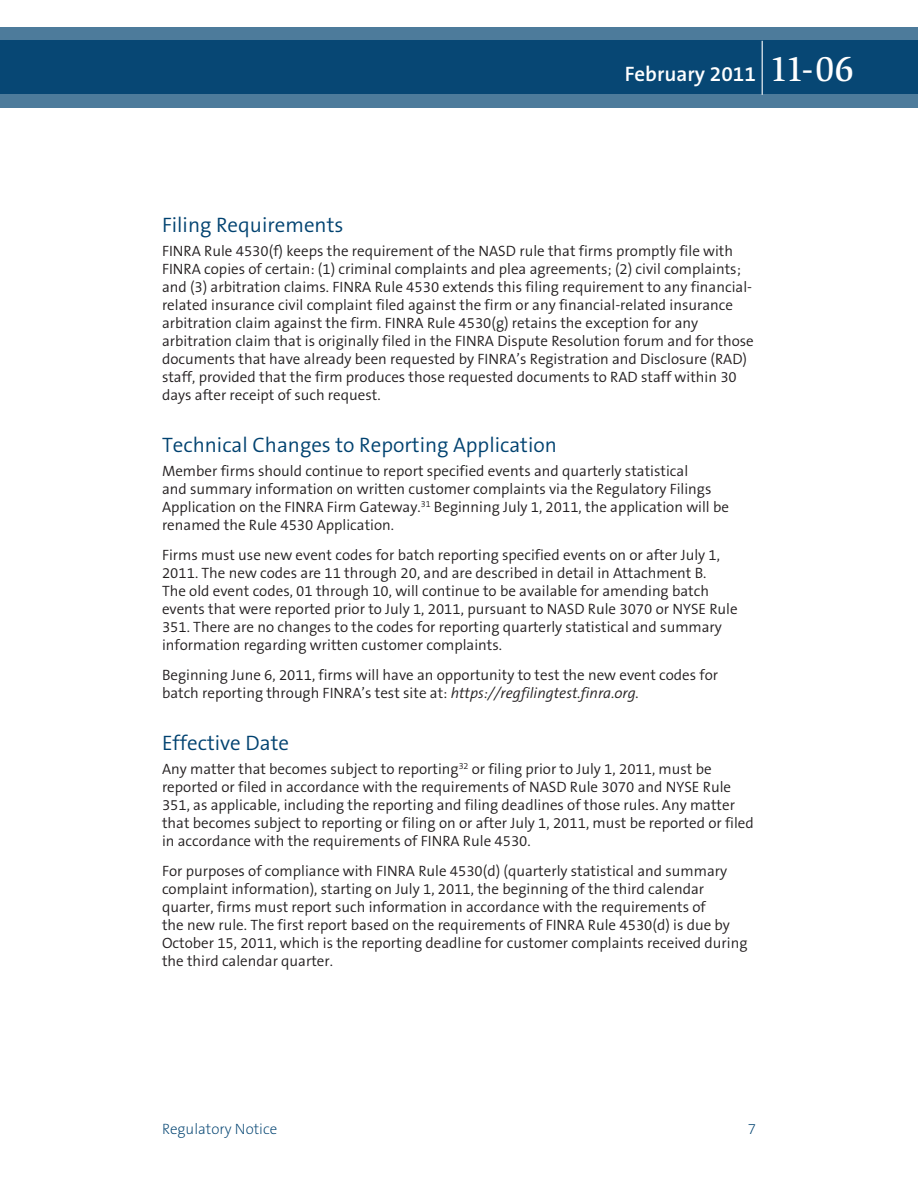
<style>
.page{position:relative;width:918px;height:1188px;background:#fff}
.page>*{position:absolute;margin:0;border:0;box-sizing:border-box;transform-origin:0 0}
.text_head{font:300 21px "The Sans B4";color:#004270}
.t1{font:600 21px "The Sans B6";color:#fff}
.text{font:300 15px/18px "The Sans B4";color:#231f20}
.t2{font:200 15px "The Sans B2";color:#004270}
.s1{font-family:"Slimbach LT";font-weight:500;font-size:36px}
.s2{font-style:italic}
</style>
<div class="page">
<svg style="left:0;top:27px;width:918px;height:81px;background:#1e5881"></svg>
<hr style="left:762px;top:41px;width:1px;height:54px;background:#fff">
<h1 class="t1" style="left:625px;top:62px;width:231px">February 2011 <span class="s1">11-06</span></h1>
<p class="text_head" style="left:162px;top:213px;width:183px">Filing Requirements</p>
<p class="text" style="left:162px;top:242px;width:593px">FINRA Rule 4530(f) keeps the requirement of the NASD rule that firms promptly file with FINRA copies of certain: (1) criminal complaints and plea agreements; (2) civil complaints; and (3) arbitration claims. FINRA Rule 4530 extends this filing requirement to any financial&shy;related insurance civil complaint filed against the firm or any financial-related insurance arbitration claim against the firm. FINRA Rule 4530(g) retains the exception for any arbitration claim that is originally filed in the FINRA Dispute Resolution forum and for those documents that have already been requested by FINRA’s Registration and Disclosure (RAD) staff, provided that the firm produces those requested documents to RAD staff within 30 days after receipt of such request.</p>
<p class="text_head" style="left:162px;top:433px;width:396px">Technical Changes to Reporting Application</p>
<p class="text" style="left:162px;top:462px;width:568px">Member firms should continue to report specified events and quarterly statistical<br>and summary information on written customer complaints via the Regulatory Filings Application on the FINRA Firm Gateway.<sup>31</sup> Beginning July 1, 2011, the application will be renamed the Rule 4530 Application.</p>
<p class="text" style="left:162px;top:546px;width:577px">Firms must use new event codes for batch reporting specified events on or after July 1, 2011. The new codes are 11 through 20, and are described in detail in Attachment B.<br>The old event codes, 01 through 10, will continue to be available for amending batch events that were reported prior to July 1, 2011, pursuant to NASD Rule 3070 or NYSE Rule 351. There are no changes to the codes for reporting quarterly statistical and summary information regarding written customer complaints.</p>
<p class="text" style="left:162px;top:666px;width:558px">Beginning June 6, 2011, firms will have an opportunity to test the new event codes for batch reporting through FINRA’s test site at: <span class="s2">https://regfilingtest.finra.org.</span></p>
<p class="text_head" style="left:162px;top:732px;width:129px">Effective Date</p>
<p class="text" style="left:162px;top:760px;width:593px">Any matter that becomes subject to reporting<sup>32</sup> or filing prior to July 1, 2011, must be reported or filed in accordance with the requirements of NASD Rule 3070 and NYSE Rule 351, as applicable, including the reporting and filing deadlines of those rules. Any matter that becomes subject to reporting or filing on or after July 1, 2011, must be reported or filed in accordance with the requirements of FINRA Rule 4530.</p>
<p class="text" style="left:162px;top:862px;width:587px">For purposes of compliance with FINRA Rule 4530(d) (quarterly statistical and summary complaint information), starting on July 1, 2011, the beginning of the third calendar quarter, firms must report such information in accordance with the requirements of<br>the new rule. The first report based on the requirements of FINRA Rule 4530(d) is due by October 15, 2011, which is the reporting deadline for customer complaints received during the third calendar quarter.</p>
<p class="t2" style="left:162px;top:1121px;width:117px">Regulatory Notice</p>
<p class="t2" style="left:748px;top:1121px;width:10px">7</p>
</div>
